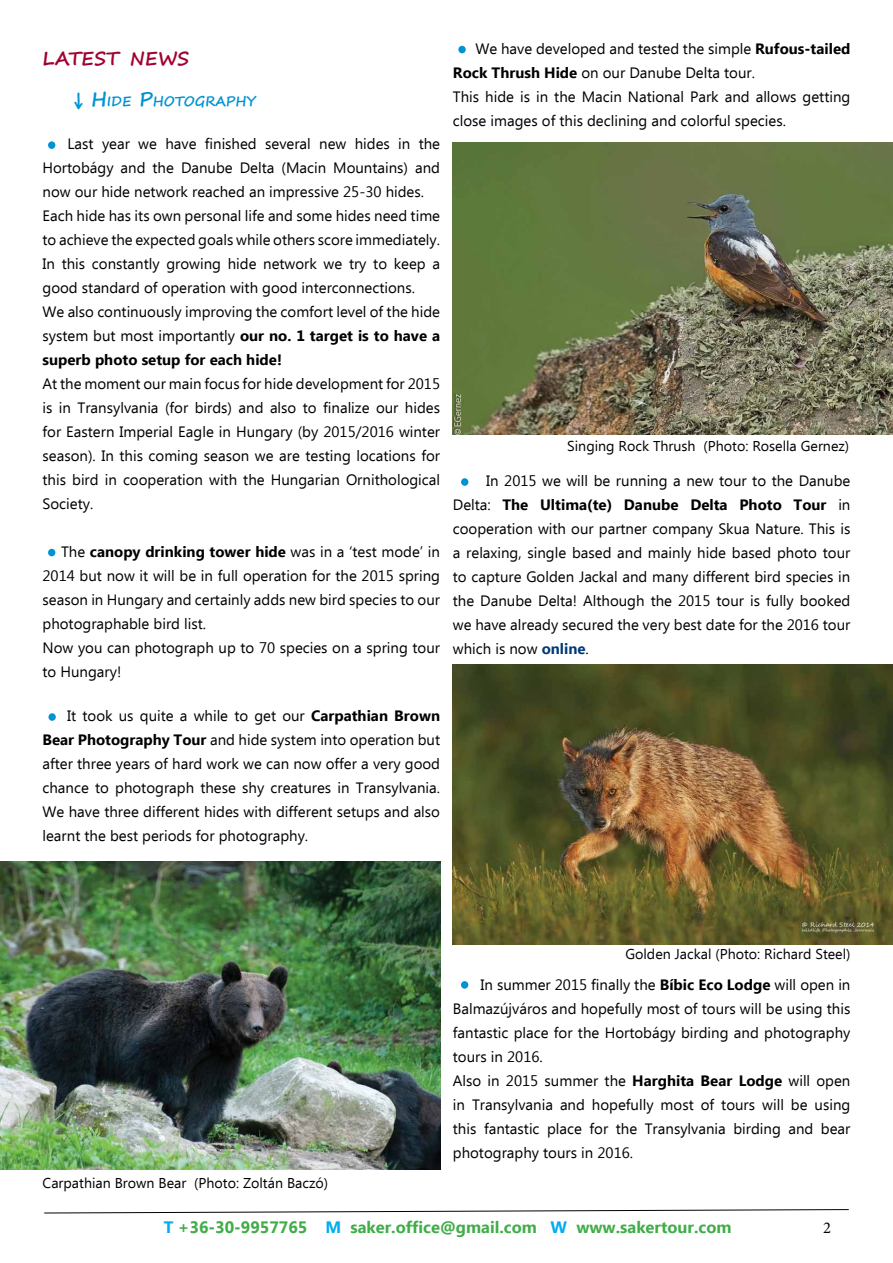
<style>
.page{position:relative;width:893px;height:1263px;background:#fff}
.page>*{position:absolute;margin:0;border:0;box-sizing:border-box;transform-origin:0 0}
.t1{font:700 18.9px "Segoe Print";color:#a10231}
.t2{font:700 16.5px "Ebrima";color:#41ad49}
.t3{font:16.5px "Minion Pro";color:#000}
.t4{font:15px/24px "Ebrima";color:#000}
.t5{font:14.25px "Ebrima";color:#000}
.t6{font:700 13.65px "Segoe Print";color:#0093d4}
.s1{font-size:19.5px}
.s2{font-weight:700}
.s3{font-weight:700;color:#003b77}
.s4{color:#00aeef}
</style>
<div class="page">
<svg style="left:44px;top:1209px;width:805px;height:4px"></svg>
<div style="left:461px;top:981px;width:7px;height:8px;background:#0093d4;border-radius:50%"></div>
<img style="left:453px;top:142px;width:440px;height:292px">
<img style="left:453px;top:665px;width:440px;height:279px">
<img style="left:0;top:861px;width:440px;height:308px">
<div style="left:48px;top:141px;width:7px;height:8px;background:#0093d4;border-radius:50%"></div>
<div style="left:458px;top:46px;width:8px;height:7px;background:#0093d4;border-radius:50%"></div>
<div style="left:48px;top:549px;width:7px;height:7px;background:#0093d4;border-radius:50%"></div>
<div style="left:48px;top:713px;width:8px;height:8px;background:#0093d4;border-radius:50%"></div>
<div style="left:461px;top:478px;width:7px;height:8px;background:#0093d4;border-radius:50%"></div>
<p class="t1" style="left:43px;top:41px;width:148px">LATEST NEWS</p>
<p class="t6" style="left:74px;top:88px;width:183px"><span class="s1">↓</span> <span class="s1">H</span>IDE <span class="s1">P</span>HOTOGRAPHY</p>
<p class="t4" style="left:43px;top:133px;width:399px;text-indent:25px">Last year we have finished several new hides in the Hortobágy and the Danube Delta (Macin Mountains) and now our hide network reached an impressive 25-30 hides.<br>Each hide has its own personal life and some hides need time to achieve the expected goals while others score immediately.<br>In this constantly growing hide network we try to keep a good standard of operation with good interconnections.<br>We also continuously improving the comfort level of the hide system but most importantly <span class="s2">our no. 1 target is to have a superb photo setup for each hide!</span></p>
<p class="t4" style="left:43px;top:373px;width:399px;text-align:justify">At the moment our main focus for hide development for 2015 is in Transylvania (for birds) and also to finalize our hides for Eastern Imperial Eagle in Hungary (by 2015/2016 winter season). In this coming season we are testing locations for this bird in cooperation with the Hungarian Ornithological Society.</p>
<p class="t4" style="left:43px;top:541px;width:399px;text-indent:18px">The <span class="s2">canopy drinking tower hide</span> was in a ‘test mode’ in 2014 but now it will be in full operation for the 2015 spring season in Hungary and certainly adds new bird species to our photographable bird list.<br>Now you can photograph up to 70 species on a spring tour to Hungary!</p>
<p class="t4" style="left:43px;top:704px;width:399px;text-align:justify;text-indent:25px">It took us quite a while to get our <span class="s2">Carpathian Brown Bear Photography Tour</span> and hide system into operation but after three years of hard work we can now offer a very good chance to photograph these shy creatures in Transylvania.<br>We have three different hides with different setups and also learnt the best periods for photography.</p>
<p class="t4" style="left:453px;top:37px;width:399px;text-indent:23px">We have developed and tested the simple <span class="s2">Rufous-tailed Rock Thrush Hide</span> on our Danube Delta tour.<br>This hide is in the Macin National Park and allows getting close images of this declining and colorful species.</p>
<p class="t5" style="left:567px;top:436px;width:283px">Singing Rock Thrush (Photo: Rosella Gernez)</p>
<p class="t4" style="left:453px;top:469px;width:399px;text-align:justify;text-indent:33px">In 2015 we will be running a new tour to the Danube Delta: <span class="s2">The Ultima(te) Danube Delta Photo Tour</span> in cooperation with our partner company Skua Nature. This is a relaxing, single based and mainly hide based photo tour to capture Golden Jackal and many different bird species in the Danube Delta! Although the 2015 tour is fully booked we have already secured the very best date for the 2016 tour which is now <span class="s3">online</span>.</p>
<p class="t5" style="left:43px;top:1172px;width:287px">Carpathian Brown Bear (Photo: Zoltán Baczó)</p>
<p class="t5" style="left:625px;top:944px;width:227px">Golden Jackal (Photo: Richard Steel)</p>
<p class="t4" style="left:453px;top:973px;width:399px;text-indent:28px">In summer 2015 finally the <span class="s2">Bíbic Eco Lodge</span> will open in Balmazújváros and hopefully most of tours will be using this fantastic place for the Hortobágy birding and photography tours in 2016.<br>Also in 2015 summer the <span class="s2">Harghita Bear Lodge</span> will open in Transylvania and hopefully most of tours will be using this fantastic place for the Transylvania birding and bear photography tours in 2016.</p>
<p class="t2" style="left:164px;top:1214px;width:569px"><span class="s4">T</span> +36-30-9957765 <span class="s4">M</span> saker.office@gmail.com <span class="s4">W</span> www.sakertour.com</p>
<p class="t3" style="left:823px;top:1217px;width:9px">2</p>
</div>
